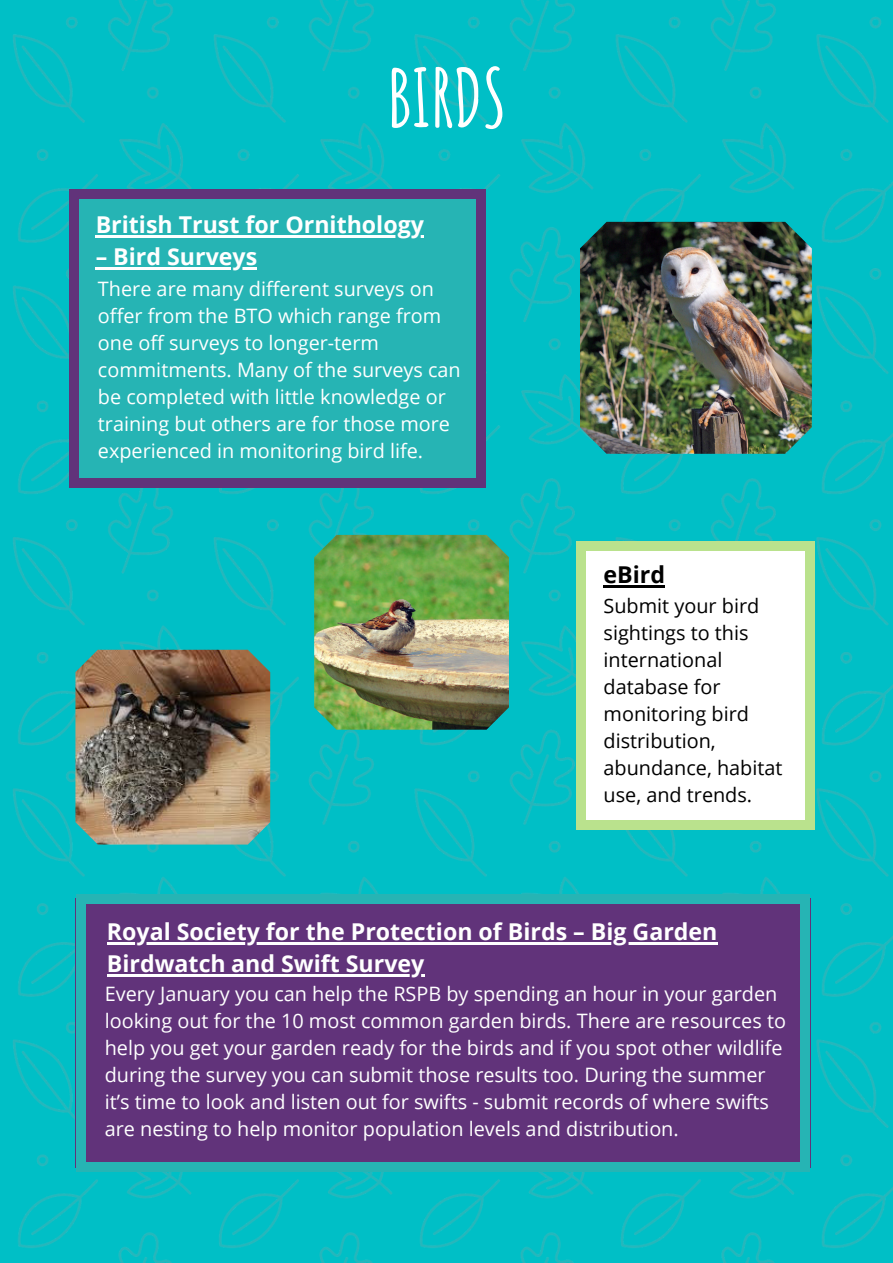
<style>
.page{position:relative;width:893px;height:1263px;background:#fff}
.page>*{position:absolute;margin:0;border:0;box-sizing:border-box;transform-origin:0 0}
.t1{font:700 79.5px "Amatic SC";letter-spacing:-.01em;color:#fff}
.t2{font:700 23.25px/31.5px "Open Sans";color:#fff}
.t3{font:700 23.25px "Open Sans";color:#000}
.t4{font:19.8px/27px "Open Sans";color:#fff}
.t5{font:19.8px/27px "Open Sans";color:#000}
</style>
<div class="page">
<img style="left:0;top:0;width:893px;height:1263px">
<div style="left:71px;top:192px;width:413px;height:292px;background:#26b4b4"></div>
<div style="left:476px;top:478px;width:10px;height:10px;background:#61337a"></div>
<div style="left:69px;top:198px;width:10px;height:281px;background:#61337a"></div>
<div style="left:69px;top:478px;width:10px;height:10px;background:#61337a"></div>
<div style="left:476px;top:198px;width:10px;height:281px;background:#61337a"></div>
<div style="left:79px;top:478px;width:398px;height:10px;background:#61337a"></div>
<div style="left:476px;top:189px;width:10px;height:10px;background:#61337a"></div>
<div style="left:69px;top:189px;width:10px;height:10px;background:#61337a"></div>
<div style="left:79px;top:189px;width:398px;height:10px;background:#61337a"></div>
<hr style="left:96px;top:235px;width:328px;height:3px;background:#fff">
<hr style="left:96px;top:267px;width:161px;height:2px;background:#fff">
<div style="left:581px;top:545px;width:229px;height:281px;background:#fff"></div>
<div style="left:805px;top:820px;width:10px;height:10px;background:#bae28d"></div>
<div style="left:576px;top:550px;width:10px;height:271px;background:#bae28d"></div>
<div style="left:576px;top:820px;width:10px;height:10px;background:#bae28d"></div>
<div style="left:805px;top:550px;width:10px;height:271px;background:#bae28d"></div>
<div style="left:585px;top:820px;width:220px;height:10px;background:#bae28d"></div>
<div style="left:805px;top:541px;width:10px;height:10px;background:#bae28d"></div>
<div style="left:576px;top:541px;width:10px;height:10px;background:#bae28d"></div>
<div style="left:585px;top:541px;width:220px;height:10px;background:#bae28d"></div>
<hr style="left:604px;top:585px;width:61px;height:3px;background:#000">
<div style="left:75px;top:898px;width:736px;height:269px;background:#61337a"></div>
<div style="left:800px;top:1162px;width:10px;height:9px;background:#26b4b4"></div>
<div style="left:76px;top:903px;width:10px;height:259px;background:#26b4b4"></div>
<div style="left:76px;top:1162px;width:10px;height:9px;background:#26b4b4"></div>
<div style="left:800px;top:903px;width:10px;height:259px;background:#26b4b4"></div>
<div style="left:85px;top:1162px;width:716px;height:9px;background:#26b4b4"></div>
<div style="left:800px;top:894px;width:10px;height:10px;background:#26b4b4"></div>
<div style="left:76px;top:894px;width:10px;height:10px;background:#26b4b4"></div>
<div style="left:85px;top:894px;width:716px;height:10px;background:#26b4b4"></div>
<hr style="left:107px;top:942px;width:610px;height:3px;background:#fff">
<hr style="left:107px;top:974px;width:119px;height:2px;background:#fff">
<hr style="left:225px;top:974px;width:199px;height:2px;background:#fff">
<img style="left:580px;top:222px;width:232px;height:232px">
<img style="left:75px;top:650px;width:195px;height:194px">
<img style="left:314px;top:535px;width:195px;height:195px">
<h1 class="t1" style="left:387px;top:47px;width:121px">BIRDS</h1>
<p class="t2" style="left:96px;top:208px;width:330px">British Trust for Ornithology</p>
<p class="t2" style="left:96px;top:240px;width:163px">– Bird Surveys</p>
<p class="t4" style="left:98px;top:275px;width:364px">There are many different surveys on offer from the BTO which range from one off surveys to longer-term commitments. Many of the surveys can be completed with little knowledge or training but others are for those more experienced in monitoring bird life.</p>
<p class="t3" style="left:604px;top:558px;width:63px">eBird</p>
<p class="t5" style="left:604px;top:591px;width:180px">Submit your bird sightings to this international database for monitoring bird distribution, abundance, habitat use, and trends.</p>
<p class="t2" style="left:107px;top:915px;width:612px">Royal Society for the Protection of Birds – Big Garden<br>Birdwatch and Swift Survey</p>
<p class="t4" style="left:105px;top:980px;width:683px">Every January you can help the RSPB by spending an hour in your garden looking out for the 10 most common garden birds. There are resources to help you get your garden ready for the birds and if you spot other wildlife during the survey you can submit those results too. During the summer it’s time to look and listen out for swifts - submit records of where swifts are nesting to help monitor population levels and distribution.</p>
</div>
